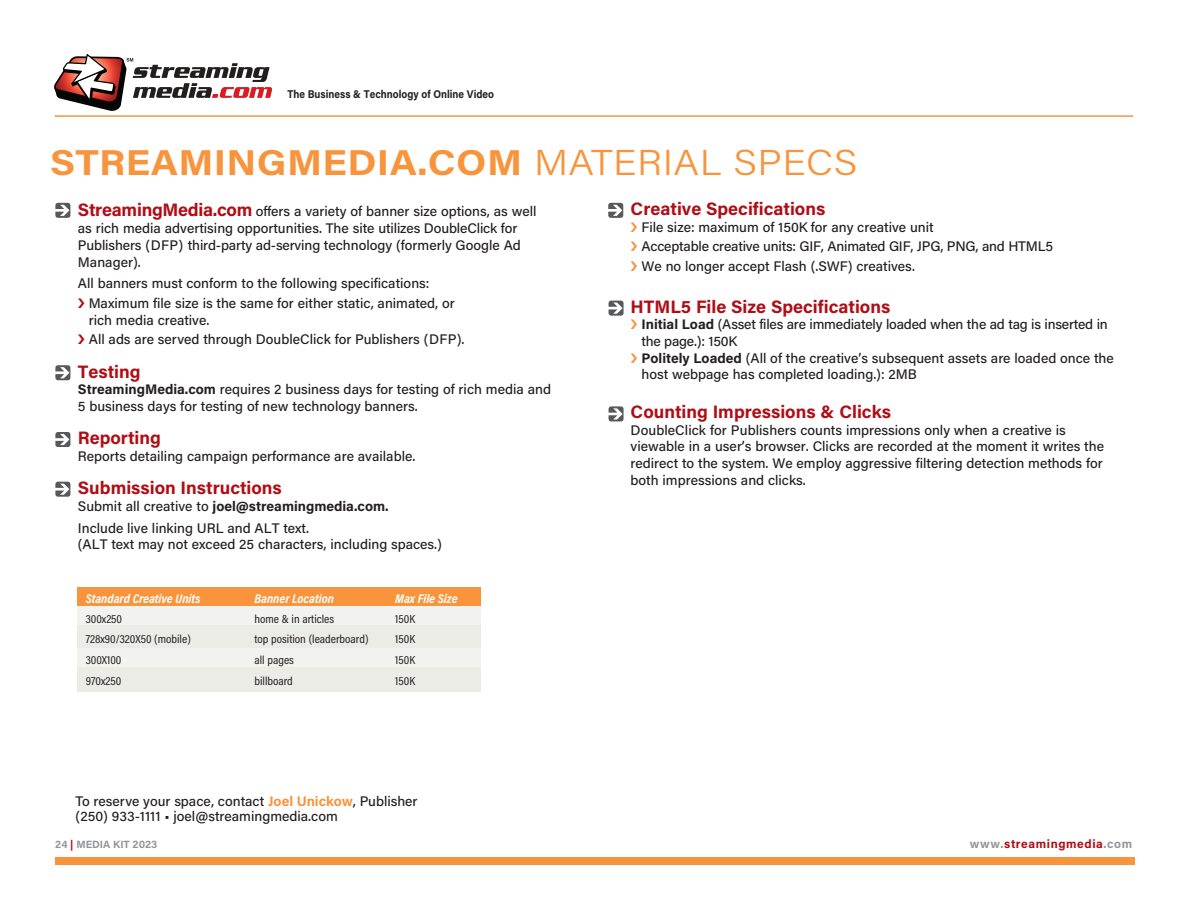
<style>
.page{position:relative;width:1188px;height:918px;background:#fff}
.page>*{position:absolute;margin:0;border:0;box-sizing:border-box;transform-origin:0 0}
._2011_Header_LT{font:700 36px "Acumin Pro";letter-spacing:.01em;color:#f7943c;scale:1.1 1}
.t1{font:700 18px "Acumin Pro";color:#b00d15}
._2011_SUBHEAD{font:500 13.8px/16.8px "Acumin Pro";color:#231f20}
.t2{font:700 13.8px "Acumin Pro";color:#231f20}
.t3{font:italic 700 12.75px "Acumin Pro Cond";color:#fff;scale:1.05 1}
.t4{font:700 12px "Acumin Pro";letter-spacing:.05em;color:#b00d15}
.t5{font:11.85px "Acumin Pro Cond";color:#231f20;scale:1.08 1}
.t6{font:700 11.25px "Acumin Pro";color:#231f20;scale:.9 1}
.t7{font:700 10.5px "Acumin Pro";color:#939598}
.s1{font-weight:300}
.s2{font-weight:700;font-size:18px;color:#b00d15}
.s3{font-weight:700}
.s4{font-weight:500}
.s5{font-weight:700;color:#f7943c}
.s6{color:#b00d15}
.s7{color:#939598}
</style>
<div class="page">
<div style="left:55px;top:857px;width:1080px;height:8px;background:#f7943c"></div>
<hr style="left:55px;top:115px;width:1078px;height:2px;background:#f7943c">
<svg style="left:54px;top:54px;width:218px;height:57px"></svg>
<svg style="left:55px;top:203px;width:15px;height:15px"></svg>
<svg style="left:55px;top:365px;width:15px;height:15px"></svg>
<svg style="left:55px;top:432px;width:15px;height:15px"></svg>
<svg style="left:55px;top:482px;width:15px;height:15px"></svg>
<svg style="left:608px;top:203px;width:15px;height:15px"></svg>
<svg style="left:609px;top:301px;width:15px;height:15px"></svg>
<svg style="left:609px;top:406px;width:15px;height:15px"></svg>
<div style="left:77px;top:587px;width:404px;height:19px;background:#f7943c"></div>
<div style="left:77px;top:607px;width:404px;height:85px;background:#ecece6"></div>
<div style="left:77px;top:649px;width:404px;height:18px;background:#f2f2ef"></div>
<div style="left:77px;top:607px;width:404px;height:18px;background:#f2f2ef"></div>
<p class="t6" style="left:288px;top:87px;width:231px">The Business &amp; Technology of Online Video</p>
<p class="_2011_Header_LT" style="left:50px;top:138px;width:735px">STREAMINGMEDIA.COM <span class="s1">MATERIAL SPECS</span></p>
<p class="_2011_SUBHEAD" style="left:78px;top:202px;width:460px"><span class="s2">StreamingMedia.com</span> offers a variety of banner size options, as well as rich media advertising opportunities. The site utilizes DoubleClick for Publishers (DFP) third-party ad-serving technology (formerly Google Ad Manager).</p>
<p class="_2011_SUBHEAD" style="left:78px;top:274px;width:353px">All banners must conform to the following specifications:</p>
<p class="_2011_SUBHEAD" style="left:89px;top:294px;width:368px">Maximum file size is the same for either static, animated, or rich media creative.</p>
<p class="_2011_SUBHEAD" style="left:89px;top:331px;width:377px">All ads are served through DoubleClick for Publishers (DFP).</p>
<p class="t1" style="left:78px;top:359px;width:64px">Testing</p>
<p class="_2011_SUBHEAD" style="left:78px;top:381px;width:475px"><span class="s3">StreamingMedia.com</span> requires 2 business days for testing of rich media and<br>5 business days for testing of new technology banners.</p>
<p class="t1" style="left:78px;top:425px;width:85px">Reporting</p>
<p class="_2011_SUBHEAD" style="left:78px;top:447px;width:339px">Reports detailing campaign performance are available.</p>
<p class="t1" style="left:78px;top:475px;width:206px">Submission Instructions</p>
<p class="t2" style="left:78px;top:497px;width:312px"><span class="s4">Submit all creative to</span> joel@streamingmedia.com.</p>
<p class="_2011_SUBHEAD" style="left:78px;top:519px;width:233px">Include live linking URL and ALT text.</p>
<p class="_2011_SUBHEAD" style="left:78px;top:536px;width:366px">(ALT text may not exceed 25 characters, including spaces.)</p>
<p class="t1" style="left:631px;top:196px;width:196px">Creative Specifications</p>
<p class="_2011_SUBHEAD" style="left:641px;top:218px;width:294px">File size: maximum of 150K for any creative unit</p>
<p class="_2011_SUBHEAD" style="left:641px;top:238px;width:413px">Acceptable creative units: GIF, Animated GIF, JPG, PNG, and HTML5</p>
<p class="_2011_SUBHEAD" style="left:641px;top:257px;width:275px">We no longer accept Flash (.SWF) creatives.</p>
<p class="t1" style="left:631px;top:294px;width:261px">HTML5 File Size Specifications</p>
<p class="_2011_SUBHEAD" style="left:641px;top:316px;width:468px"><span class="s3">Initial Load</span> (Asset files are immediately loaded when the ad tag is inserted in the page.): 150K</p>
<p class="_2011_SUBHEAD" style="left:641px;top:349px;width:474px"><span class="s3">Politely Loaded</span> (All of the creative’s subsequent assets are loaded once the host webpage has completed loading.): 2MB</p>
<p class="t1" style="left:631px;top:399px;width:262px">Counting Impressions &amp; Clicks</p>
<p class="_2011_SUBHEAD" style="left:631px;top:421px;width:475px">DoubleClick for Publishers counts impressions only when a creative is viewable in a user’s browser. Clicks are recorded at the moment it writes the redirect to the system. We employ aggressive filtering detection methods for both impressions and clicks.</p>
<p class="t3" style="left:86px;top:591px;width:111px">Standard Creative Units</p>
<p class="t3" style="left:254px;top:591px;width:77px">Banner Location</p>
<p class="t3" style="left:395px;top:591px;width:61px">Max File Size</p>
<p class="t5" style="left:86px;top:611px;width:35px">300x250</p>
<p class="t5" style="left:254px;top:611px;width:75px">home &amp; in articles</p>
<p class="t5" style="left:395px;top:611px;width:20px">150K</p>
<p class="t5" style="left:86px;top:632px;width:99px">728x90/320X50 (mobile)</p>
<p class="t5" style="left:254px;top:632px;width:107px">top position (leaderboard)</p>
<p class="t5" style="left:395px;top:632px;width:20px">150K</p>
<p class="t5" style="left:86px;top:652px;width:35px">300X100</p>
<p class="t5" style="left:254px;top:652px;width:38px">all pages</p>
<p class="t5" style="left:395px;top:652px;width:20px">150K</p>
<p class="t5" style="left:86px;top:673px;width:34px">970x250</p>
<p class="t5" style="left:254px;top:673px;width:37px">billboard</p>
<p class="t5" style="left:395px;top:673px;width:20px">150K</p>
<p class="_2011_SUBHEAD" style="left:76px;top:792px;width:344px">To reserve your space, contact <span class="s5">Joel Unickow</span>, Publisher</p>
<p class="_2011_SUBHEAD" style="left:76px;top:807px;width:264px">(250) 933-1111 • joel@streamingmedia.com</p>
<p class="t7" style="left:55px;top:836px;width:104px">24 <span class="s6">|</span> MEDIA KIT 2023</p>
<p class="t4" style="left:970px;top:835px;width:164px"><span class="s7">www.</span>streamingmedia<span class="s7">.com</span></p>
</div>
